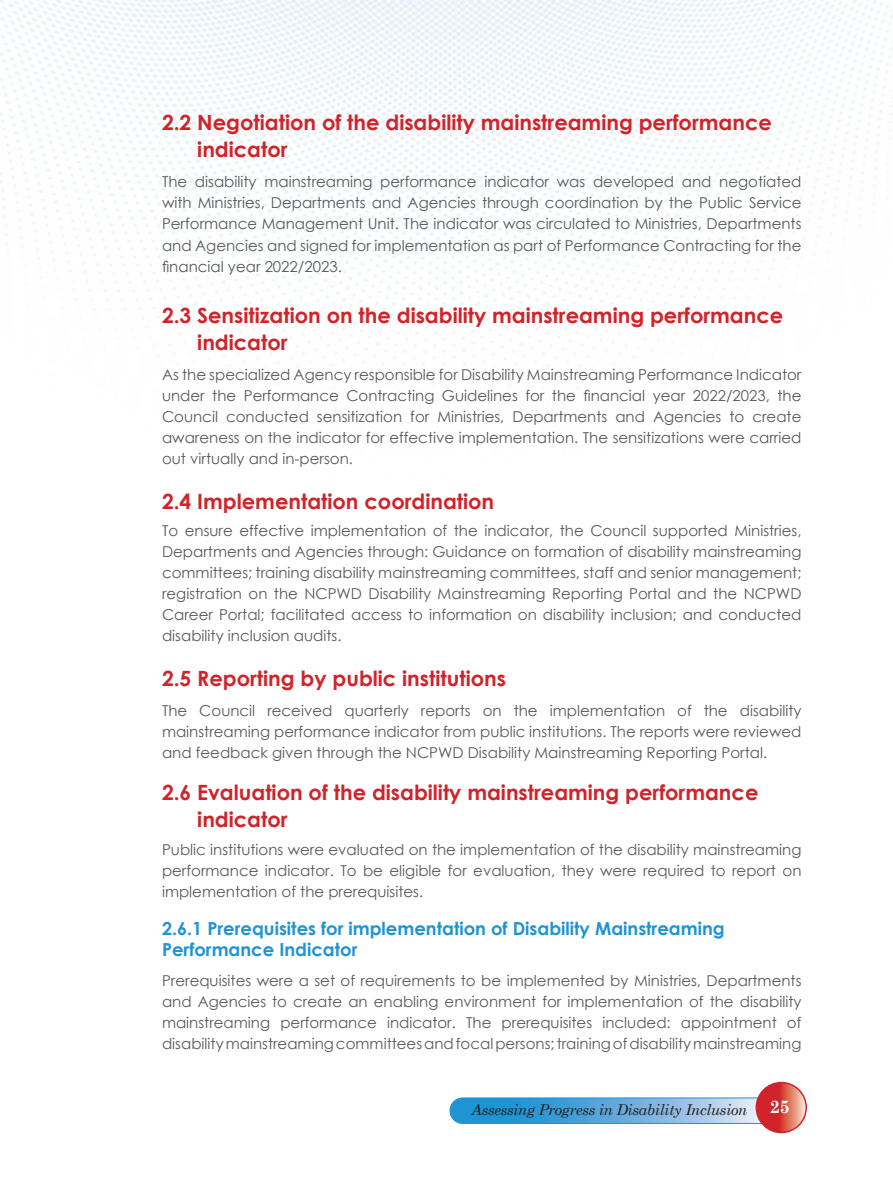
<style>
.page{position:relative;width:893px;height:1191px;background:#fff}
.page>*{position:absolute;margin:0;border:0;box-sizing:border-box;transform-origin:0 0}
.Heading_2{font:700 21px/27px "Century Gothic";color:#d1232a}
.Heading_2-2{font:700 18px/21px "Century Gothic";color:#1f94d2}
.t1{font:700 18px "Century Schoolbook";color:#fff}
.t2{font:15px/21px "Century Gothic";color:#57585a;text-align:justify}
.t3{font:italic 15px "Century Schoolbook";letter-spacing:-.02em;color:#231f20}
</style>
<div class="page">
<img style="left:1px;top:0;width:892px;height:392px">
<svg style="left:450px;top:1098px;width:323px;height:25px;background:#65aedd"></svg>
<div style="left:450px;top:1097px;width:323px;height:26px;border:1px solid #1f94d2;border-radius:13px"></div>
<svg style="left:756px;top:1082px;width:50px;height:50px;background:#d95049"></svg>
<div style="left:755px;top:1081px;width:52px;height:52px;border:2px solid #d1232a;border-radius:50%"></div>
<p class="Heading_2" style="left:197px;top:108px;width:576px;text-indent:-35px">2.2 Negotiation of the disability mainstreaming performance indicator</p>
<p class="t2" style="left:162px;top:171px;width:641px">The disability mainstreaming performance indicator was developed and negotiated with Ministries, Departments and Agencies through coordination by the Public Service Performance Management Unit. The indicator was circulated to Ministries, Departments and Agencies and signed for implementation as part of Performance Contracting for the financial year 2022/2023.</p>
<p class="Heading_2" style="left:197px;top:300px;width:587px;text-indent:-35px">2.3 Sensitization on the disability mainstreaming performance indicator</p>
<p class="t2" style="left:162px;top:363px;width:641px">As the specialized Agency responsible for Disability Mainstreaming Performance Indicator under the Performance Contracting Guidelines for the financial year 2022/2023, the Council conducted sensitization for Ministries, Departments and Agencies to create awareness on the indicator for effective implementation. The sensitizations were carried out virtually and in-person.</p>
<p class="Heading_2" style="left:162px;top:486px;width:334px">2.4 Implementation coordination</p>
<p class="t2" style="left:162px;top:519px;width:641px">To ensure effective implementation of the indicator, the Council supported Ministries, Departments and Agencies through: Guidance on formation of disability mainstreaming committees; training disability mainstreaming committees, staff and senior management; registration on the NCPWD Disability Mainstreaming Reporting Portal and the NCPWD Career Portal; facilitated access to information on disability inclusion; and conducted disability inclusion audits.</p>
<p class="Heading_2" style="left:162px;top:663px;width:345px">2.5 Reporting by public institutions</p>
<p class="t2" style="left:162px;top:699px;width:641px">The Council received quarterly reports on the implementation of the disability mainstreaming performance indicator from public institutions. The reports were reviewed and feedback given through the NCPWD Disability Mainstreaming Reporting Portal.</p>
<p class="Heading_2" style="left:197px;top:777px;width:563px;text-indent:-35px">2.6 Evaluation of the disability mainstreaming performance indicator</p>
<p class="t2" style="left:162px;top:839px;width:641px">Public institutions were evaluated on the implementation of the disability mainstreaming performance indicator. To be eligible for evaluation, they were required to report on implementation of the prerequisites.</p>
<p class="Heading_2-2" style="left:162px;top:917px;width:564px">2.6.1 Prerequisites for implementation of Disability Mainstreaming<br>Performance Indicator</p>
<p class="t2" style="left:162px;top:969px;width:641px">Prerequisites were a set of requirements to be implemented by Ministries, Departments and Agencies to create an enabling environment for implementation of the disability mainstreaming performance indicator. The prerequisites included: appointment of disability mainstreaming committees and focal persons; training of disability mainstreaming</p>
<p class="t3" style="left:471px;top:1098px;width:277px">Assessing Progress in Disability Inclusion</p>
<p class="t1" style="left:770px;top:1092px;width:22px">25</p>
</div>
